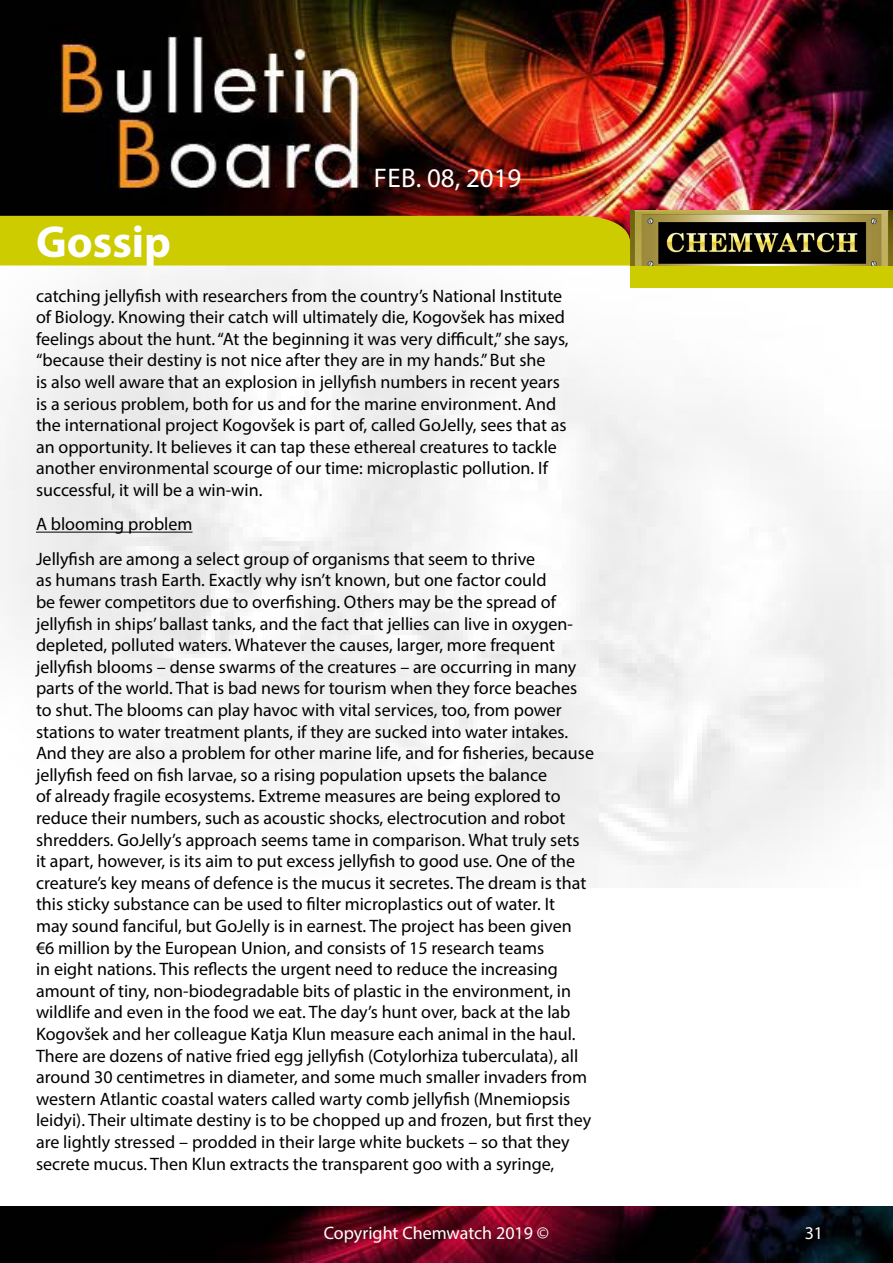
<style>
.page{position:relative;width:893px;height:1263px;background:#fff}
.page>*{position:absolute;margin:0;border:0;box-sizing:border-box;transform-origin:0 0}
.t1{font:700 45px "Myriad Pro";color:#fff}
.t2{font:27px "Myriad Pro";color:#fff}
.t3{font:18px/21.6px "Myriad Pro";color:#000}
.t4{font:18px "Myriad Pro";color:#fff}
</style>
<div class="page">
<img style="left:0;top:0;width:893px;height:887px">
<div style="left:630px;top:265px;width:263px;height:23px;background:#cc0"></div>
<img style="left:630px;top:210px;width:262px;height:56px">
<svg style="left:0;top:216px;width:630px;height:72px"></svg>
<img style="left:0;top:1206px;width:893px;height:57px">
<hr style="left:36px;top:532px;width:157px;height:1px;background:#000">
<h2 class="t2" style="left:374px;top:161px;width:149px">Feb. 08, 2019</h2>
<h1 class="t1" style="left:36px;top:213px;width:137px">Gossip</h1>
<p class="t3" style="left:36px;top:284px;width:534px">catching jellyfish with researchers from the country’s National Institute of Biology. Knowing their catch will ultimately die, Kogovšek has mixed feelings about the hunt. “At the beginning it was very difficult,” she says, “because their destiny is not nice after they are in my hands.” But she<br>is also well aware that an explosion in jellyfish numbers in recent years is a serious problem, both for us and for the marine environment. And the international project Kogovšek is part of, called GoJelly, sees that as an opportunity. It believes it can tap these ethereal creatures to tackle another environmental scourge of our time: microplastic pollution. If successful, it will be a win-win.</p>
<p class="t3" style="left:36px;top:507px;width:501px;line-height:34.3px">A blooming problem<br>Jellyfish are among a select group of organisms that seem to thrive</p>
<p class="t3" style="left:36px;top:569px;width:559px">as humans trash Earth. Exactly why isn’t known, but one factor could<br>be fewer competitors due to overfishing. Others may be the spread of jellyfish in ships’ ballast tanks, and the fact that jellies can live in oxygen&shy;depleted, polluted waters. Whatever the causes, larger, more frequent jellyfish blooms – dense swarms of the creatures – are occurring in many parts of the world. That is bad news for tourism when they force beaches to shut. The blooms can play havoc with vital services, too, from power stations to water treatment plants, if they are sucked into water intakes.<br>And they are also a problem for other marine life, and for fisheries, because jellyfish feed on fish larvae, so a rising population upsets the balance<br>of already fragile ecosystems. Extreme measures are being explored to reduce their numbers, such as acoustic shocks, electrocution and robot shredders. GoJelly’s approach seems tame in comparison. What truly sets it apart, however, is its aim to put excess jellyfish to good use. One of the creature’s key means of defence is the mucus it secretes. The dream is that this sticky substance can be used to filter microplastics out of water. It<br>may sound fanciful, but GoJelly is in earnest. The project has been given €6 million by the European Union, and consists of 15 research teams<br>in eight nations. This reflects the urgent need to reduce the increasing amount of tiny, non-biodegradable bits of plastic in the environment, in wildlife and even in the food we eat. The day’s hunt over, back at the lab Kogovšek and her colleague Katja Klun measure each animal in the haul.<br>There are dozens of native fried egg jellyfish (Cotylorhiza tuberculata), all around 30 centimetres in diameter, and some much smaller invaders from western Atlantic coastal waters called warty comb jellyfish (Mnemiopsis leidyi). Their ultimate destiny is to be chopped up and frozen, but first they are lightly stressed – prodded in their large white buckets – so that they secrete mucus. Then Klun extracts the transparent goo with a syringe,</p>
<p class="t4" style="left:324px;top:1222px;width:227px">Copyright Chemwatch 2019 ©</p>
<p class="t4" style="left:805px;top:1222px;width:20px">31</p>
</div>
